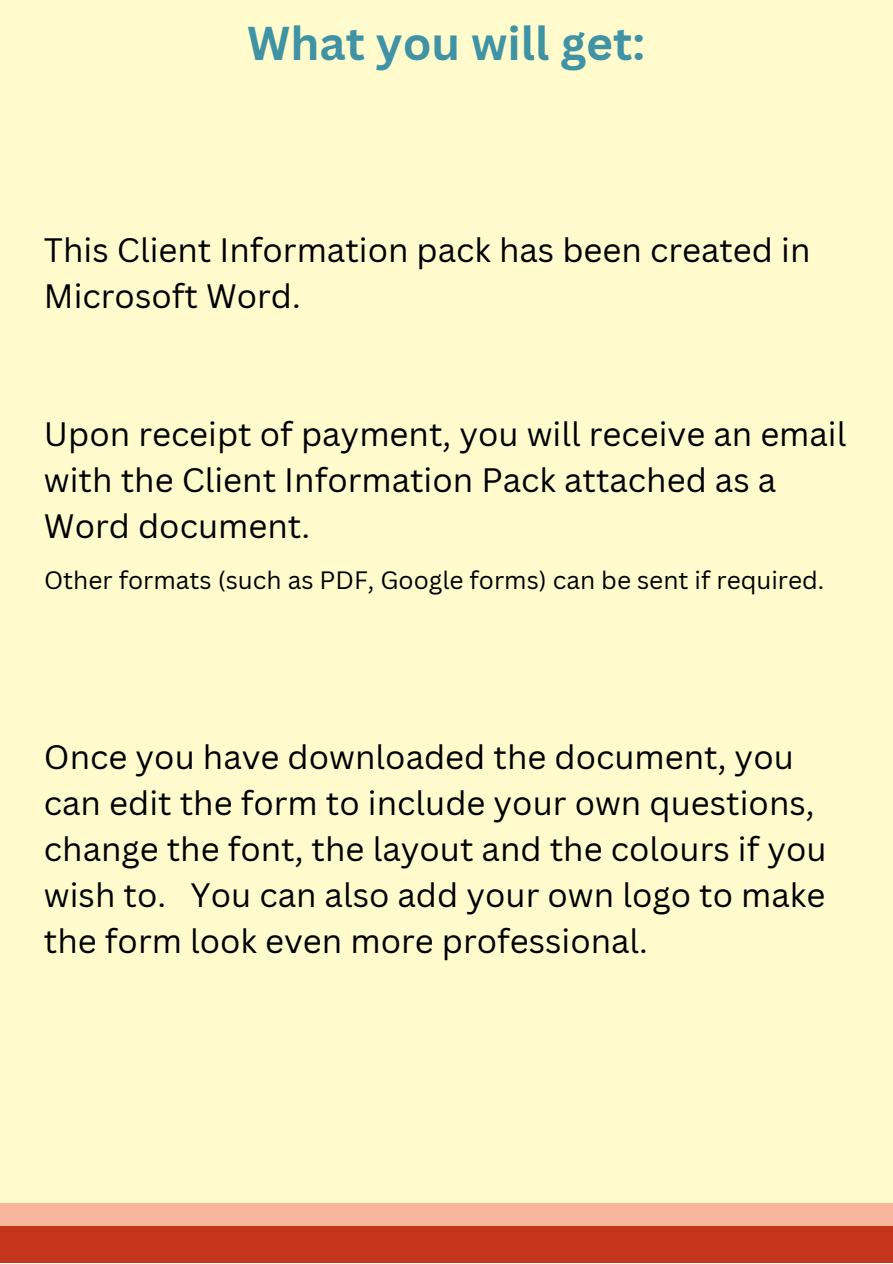
<style>
.page{position:relative;width:893px;height:1264px;background:#fff}
.page>*{position:absolute;margin:0;border:0;box-sizing:border-box;transform-origin:0 0}
.t1{font:700 46.2px "Canva Sans";color:#4093a4}
.t2{font:33px/46px "Canva Sans";color:#000}
.t3{font:24.45px "Canva Sans";color:#000}
</style>
<div class="page">
<div style="left:0;top:0;width:892px;height:1262px;background:#fffbcc"></div>
<div style="left:0;top:1225px;width:892px;height:37px;background:#c5351c"></div>
<div style="left:0;top:1202px;width:892px;height:23px;background:#f9b59c"></div>
<p class="t1" style="left:247px;top:11px;width:399px">What you will get:</p>
<p class="t2" style="left:44px;top:226px;width:768px">This Client Information pack has been created in<br>Microsoft Word.</p>
<p class="t2" style="left:44px;top:410px;width:803px">Upon receipt of payment, you will receive an email with the Client Information Pack attached as a<br>Word document.</p>
<p class="t3" style="left:44px;top:562px;width:781px">Other formats (such as PDF, Google forms) can be sent if required.</p>
<p class="t2" style="left:44px;top:733px;width:784px">Once you have downloaded the document, you can edit the form to include your own questions, change the font, the layout and the colours if you wish to. You can also add your own logo to make the form look even more professional.</p>
</div>
